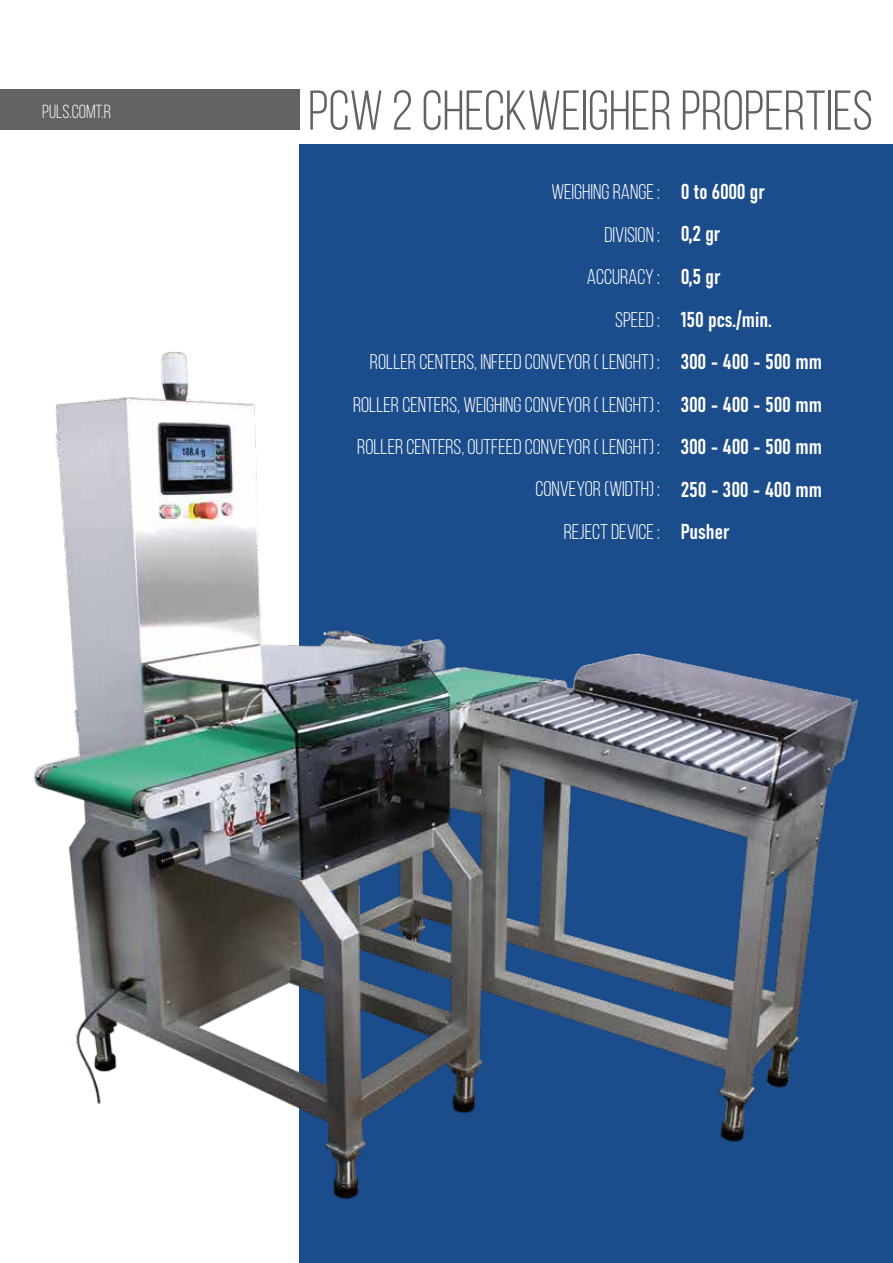
<style>
.page{position:relative;width:893px;height:1263px;background:#fff}
.page>*{position:absolute;margin:0;border:0;box-sizing:border-box;transform-origin:0 0}
.t1{font:55.95px "Bebas Neue";color:#626262}
.t2{font:21.3px/42.6px "Bahnschrift";color:#fff}
.t3{font:21.15px/42.5px "Bebas Neue";color:#fff;text-align:right}
.t4{font:18.9px "Bebas Neue";color:#f6f6f6}
</style>
<div class="page">
<div style="left:300px;top:145px;width:593px;height:1118px;background:#1b4c8b"></div>
<div style="left:0;top:89px;width:300px;height:41px;background:#626261"></div>
<img style="left:34px;top:336px;width:825px;height:879px">
<p class="t4" style="left:42px;top:101px;width:71px">PULS.COMT.R</p>
<h1 class="t1" style="left:308px;top:80px;width:566px">PCW 2 CHECKWEIGHER PROPERTIES</h1>
<p class="t3" style="left:353px;top:171px;width:308px">WEIGHING RANGE :<br>DIVISION :<br>ACCURACY :<br>SPEED :<br>ROLLER CENTERS, INFEED CONVEYOR ( LENGHT) :<br>ROLLER CENTERS, WEIGHING CONVEYOR ( LENGHT) :<br>ROLLER CENTERS, OUTFEED CONVEYOR ( LENGHT) :<br>CONVEYOR (WIDTH) :<br>REJECT DEVICE :</p>
<p class="t2" style="left:681px;top:169px;width:143px">0 to 6000 gr<br>0,2 gr<br>0,5 gr<br>150 pcs./min.<br>300 - 400 - 500 mm<br>300 - 400 - 500 mm<br>300 - 400 - 500 mm<br>250 - 300 - 400 mm<br>Pusher</p>
</div>
